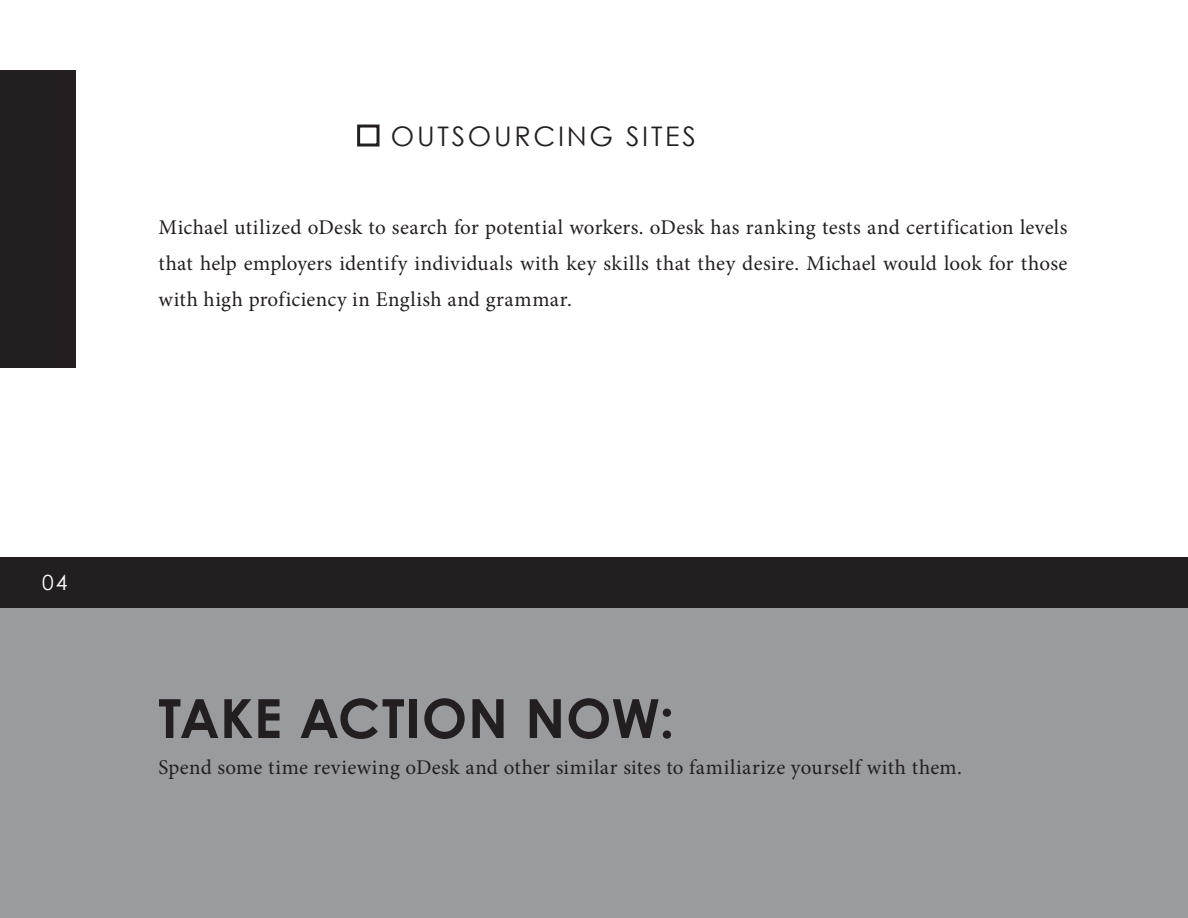
<style>
.page{position:relative;width:1188px;height:918px;background:#fff}
.page>*{position:absolute;margin:0;border:0;box-sizing:border-box;transform-origin:0 0}
.Normal_12pt_light{font:700 54px "Century Gothic";letter-spacing:.015em;color:#231f20}
.Subtitle_18pt_regula{font:27px "Century Gothic";letter-spacing:.1em;color:#231f20}
.Normal_12pt_light-2{font:21px/36px "Minion Pro";letter-spacing:.02em;color:#231f20;text-align:justify}
.Subtitle_18pt_regula-2{font:21px "Century Gothic";color:#fff}
</style>
<div class="page">
<div style="left:0;top:557px;width:1188px;height:51px;background:#231f20"></div>
<div style="left:0;top:608px;width:1188px;height:310px;background:#999b9e"></div>
<div style="left:0;top:70px;width:76px;height:298px;background:#231f20"></div>
<div style="left:357px;top:125px;width:23px;height:22px;border:3px solid #231f20"></div>
<p class="Subtitle_18pt_regula" style="left:391px;top:117px;width:306px">OUTSOURCING SITES</p>
<p class="Normal_12pt_light-2" style="left:158px;top:209px;width:911px">Michael utilized oDesk to search for potential workers. oDesk has ranking tests and certification levels that help employers identify individuals with key skills that they desire. Michael would look for those with high proficiency in English and grammar.</p>
<p class="Subtitle_18pt_regula-2" style="left:42px;top:567px;width:27px">04</p>
<p class="Normal_12pt_light" style="left:158px;top:677px;width:518px">TAKE ACTION NOW:</p>
<p class="Normal_12pt_light-2" style="left:158px;top:749px;width:805px">Spend some time reviewing oDesk and other similar sites to familiarize yourself with them.</p>
</div>
